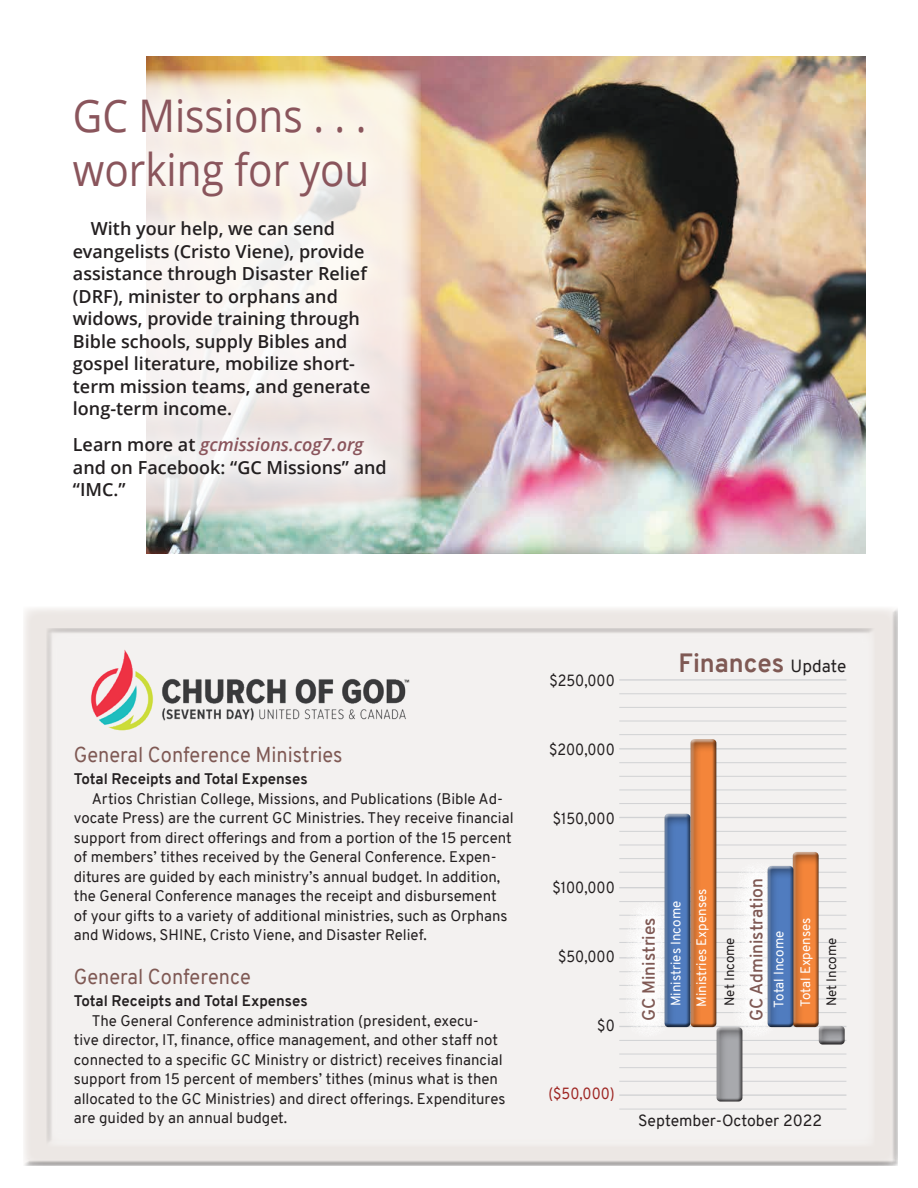
<style>
.page{position:relative;width:918px;height:1188px;background:#fff}
.page>*{position:absolute;margin:0;border:0;box-sizing:border-box;transform-origin:0 0}
.Promo_-_Column{font:45px/54px "Open Sans";color:#8a555c;scale:.9 1}
.News-CR{font:700 25.8px "Overpass";color:#7f5954}
.District_News_Title{font:21px "Overpass";color:#7f5954;scale:.95 1}
.Promo_-_Column_Inden{font:600 18px/22.5px "Open Sans";color:#231f20}
.Promo_-_Column-2{font:600 18px/22.5px "Open Sans";color:#231f20}
.News-CR-2{font:600 17.4px "Overpass";color:#7f5954}
.News-CR-3{font:15.75px "Overpass";color:#231f20;scale:.9 1}
.News-CR-4{font:15.75px "Overpass";color:#231f20}
.News-CR-5{font:15.75px "Overpass";color:#9e2623;scale:.9 1}
.Main_text-CR{font:15px/19.5px "Overpass";color:#231f20}
.District_News_Title-2{font:15px/19.5px "Overpass";color:#231f20}
.News-CR-6{font:700 15px "Overpass";color:#231f20}
.News-CR-7{font:13.35px "Overpass";color:#fff}
.News-CR-8{font:13.35px "Overpass";color:#231f20}
.s1{font-style:italic;color:#8a555c}
.s2{font-weight:400;font-size:17.25px;color:#231f20}
</style>
<div class="page">
<div style="left:22px;top:606px;width:878px;height:560px;background:#231f20;opacity:.75"></div>
<div style="left:46px;top:627px;width:831px;height:519px;background:#f3f1f0"></div>
<img style="left:91px;top:650px;width:319px;height:81px">
<hr style="left:619px;top:679px;width:227px;height:2px;background:#d1d2d4">
<hr style="left:619px;top:693px;width:227px;height:1px;background:#d1d2d4">
<hr style="left:619px;top:707px;width:227px;height:1px;background:#d1d2d4">
<hr style="left:619px;top:721px;width:227px;height:1px;background:#d1d2d4">
<hr style="left:619px;top:734px;width:227px;height:1px;background:#d1d2d4">
<hr style="left:619px;top:748px;width:227px;height:2px;background:#d1d2d4">
<hr style="left:619px;top:762px;width:227px;height:1px;background:#d1d2d4">
<hr style="left:619px;top:776px;width:227px;height:1px;background:#d1d2d4">
<hr style="left:619px;top:790px;width:227px;height:1px;background:#d1d2d4">
<hr style="left:619px;top:803px;width:227px;height:1px;background:#d1d2d4">
<hr style="left:619px;top:817px;width:227px;height:1px;background:#d1d2d4">
<hr style="left:619px;top:831px;width:227px;height:1px;background:#d1d2d4">
<hr style="left:619px;top:845px;width:227px;height:1px;background:#d1d2d4">
<hr style="left:619px;top:858px;width:227px;height:1px;background:#d1d2d4">
<hr style="left:619px;top:872px;width:227px;height:1px;background:#d1d2d4">
<hr style="left:619px;top:887px;width:227px;height:1px;background:#d1d2d4">
<hr style="left:619px;top:901px;width:227px;height:1px;background:#d1d2d4">
<hr style="left:619px;top:915px;width:227px;height:1px;background:#d1d2d4">
<hr style="left:619px;top:929px;width:227px;height:1px;background:#d1d2d4">
<hr style="left:619px;top:942px;width:227px;height:1px;background:#d1d2d4">
<hr style="left:619px;top:957px;width:227px;height:1px;background:#d1d2d4">
<hr style="left:619px;top:971px;width:227px;height:1px;background:#d1d2d4">
<hr style="left:619px;top:985px;width:227px;height:1px;background:#d1d2d4">
<hr style="left:619px;top:999px;width:227px;height:1px;background:#d1d2d4">
<hr style="left:619px;top:1012px;width:227px;height:1px;background:#d1d2d4">
<hr style="left:619px;top:1026px;width:227px;height:1px;background:#d1d2d4">
<hr style="left:619px;top:1040px;width:227px;height:1px;background:#d1d2d4">
<hr style="left:619px;top:1054px;width:227px;height:1px;background:#d1d2d4">
<hr style="left:619px;top:1067px;width:227px;height:1px;background:#d1d2d4">
<hr style="left:619px;top:1081px;width:227px;height:1px;background:#d1d2d4">
<hr style="left:619px;top:1094px;width:227px;height:2px;background:#d1d2d4">
<hr style="left:619px;top:1109px;width:227px;height:1px;background:#d1d2d4">
<div style="left:625px;top:901px;width:47px;height:136px;background:#f9f9f8"></div>
<div style="left:733px;top:863px;width:46px;height:174px;background:#fff"></div>
<div style="left:689px;top:739px;width:28px;height:288px;background:#231f20;opacity:.75"></div>
<div style="left:663px;top:814px;width:28px;height:215px;background:#231f20;opacity:.75"></div>
<div style="left:714px;top:1025px;width:29px;height:76px;background:#d1d2d4"></div>
<div style="left:714px;top:1027px;width:29px;height:76px;background:#231f20;opacity:.75"></div>
<div style="left:790px;top:852px;width:30px;height:175px;background:#231f20;opacity:.75"></div>
<div style="left:765px;top:866px;width:30px;height:162px;background:#231f20;opacity:.75"></div>
<div style="left:817px;top:1024px;width:29px;height:19px;background:#e8e7e6"></div>
<div style="left:817px;top:1026px;width:29px;height:19px;background:#231f20;opacity:.75"></div>
<img style="left:146px;top:56px;width:720px;height:497px">
<div style="left:44px;top:70px;width:371px;height:456px;background:#fff;opacity:.7"></div>
<p class="Promo_-_Column" style="left:73px;top:87px;width:331px">GC Missions . . . working for you</p>
<p class="Promo_-_Column_Inden" style="left:73px;top:218px;width:299px;text-indent:18px">With your help, we can send evangelists (Cristo Viene), provide assistance through Disaster Relief (DRF), minister to orphans and widows, provide training through<br>Bible schools, supply Bibles and gospel literature, mobilize short&shy;term mission teams, and generate long-term income.</p>
<p class="Promo_-_Column-2" style="left:73px;top:434px;width:315px">Learn more at <span class="s1">gcmissions.cog7.org </span>and on Facebook: “GC Missions” and “IMC.”</p>
<p class="District_News_Title" style="left:74px;top:740px;width:284px">General Conference Ministries</p>
<p class="News-CR-6" style="left:74px;top:768px;width:235px">Total Receipts and Total Expenses</p>
<p class="Main_text-CR" style="left:74px;top:789px;width:441px;text-indent:18px">Artios Christian College, Missions, and Publications (Bible Ad&shy;vocate Press) are the current GC Ministries. They receive financial support from direct offerings and from a portion of the 15 percent of members’ tithes received by the General Conference. Expen&shy;ditures are guided by each ministry’s annual budget. In addition, the General Conference manages the receipt and disbursement of your gifts to a variety of additional ministries, such as Orphans and Widows, SHINE, Cristo Viene, and Disaster Relief.</p>
<p class="District_News_Title" style="left:74px;top:962px;width:188px">General Conference</p>
<p class="News-CR-6" style="left:74px;top:990px;width:235px">Total Receipts and Total Expenses</p>
<p class="District_News_Title-2" style="left:74px;top:1011px;width:433px;text-indent:18px">The General Conference administration (president, execu&shy;tive director, IT, finance, office management, and other staff not connected to a specific GC Ministry or district) receives financial support from 15 percent of members’ tithes (minus what is then allocated to the GC Ministries) and direct offerings. Expenditures are guided by an annual budget.</p>
<p class="News-CR-3" style="left:549px;top:670px;width:74px">$250,000</p>
<p class="News-CR-3" style="left:549px;top:739px;width:74px">$200,000</p>
<p class="News-CR-3" style="left:553px;top:807px;width:70px">$150,000</p>
<p class="News-CR-3" style="left:553px;top:876px;width:71px">$100,000</p>
<p class="News-CR-3" style="left:558px;top:945px;width:64px">$50,000</p>
<p class="News-CR-3" style="left:597px;top:1014px;width:21px">$0</p>
<p class="News-CR-5" style="left:548px;top:1083px;width:75px">($50,000)</p>
<p class="News-CR" style="left:678px;top:645px;width:170px">Finances <span class="s2">Update</span></p>
<p class="News-CR-2" style="left:636px;top:1021px;width:105px;rotate:-90deg">GC Ministries</p>
<p class="News-CR-7" style="left:666px;top:1006px;width:107px;rotate:-90deg">Ministries Income</p>
<p class="News-CR-7" style="left:692px;top:1007px;width:120px;rotate:-90deg">Ministries Expenses</p>
<p class="News-CR-2" style="left:744px;top:1021px;width:145px;rotate:-90deg">GC Administration</p>
<p class="News-CR-8" style="left:720px;top:1006px;width:70px;rotate:-90deg">Net Income</p>
<p class="News-CR-7" style="left:769px;top:1008px;width:78px;rotate:-90deg">Total Income</p>
<p class="News-CR-7" style="left:796px;top:1007px;width:91px;rotate:-90deg">Total Expenses</p>
<p class="News-CR-8" style="left:822px;top:1006px;width:70px;rotate:-90deg">Net Income</p>
<p class="News-CR-4" style="left:638px;top:1109px;width:185px">September-October 2022</p>
</div>
